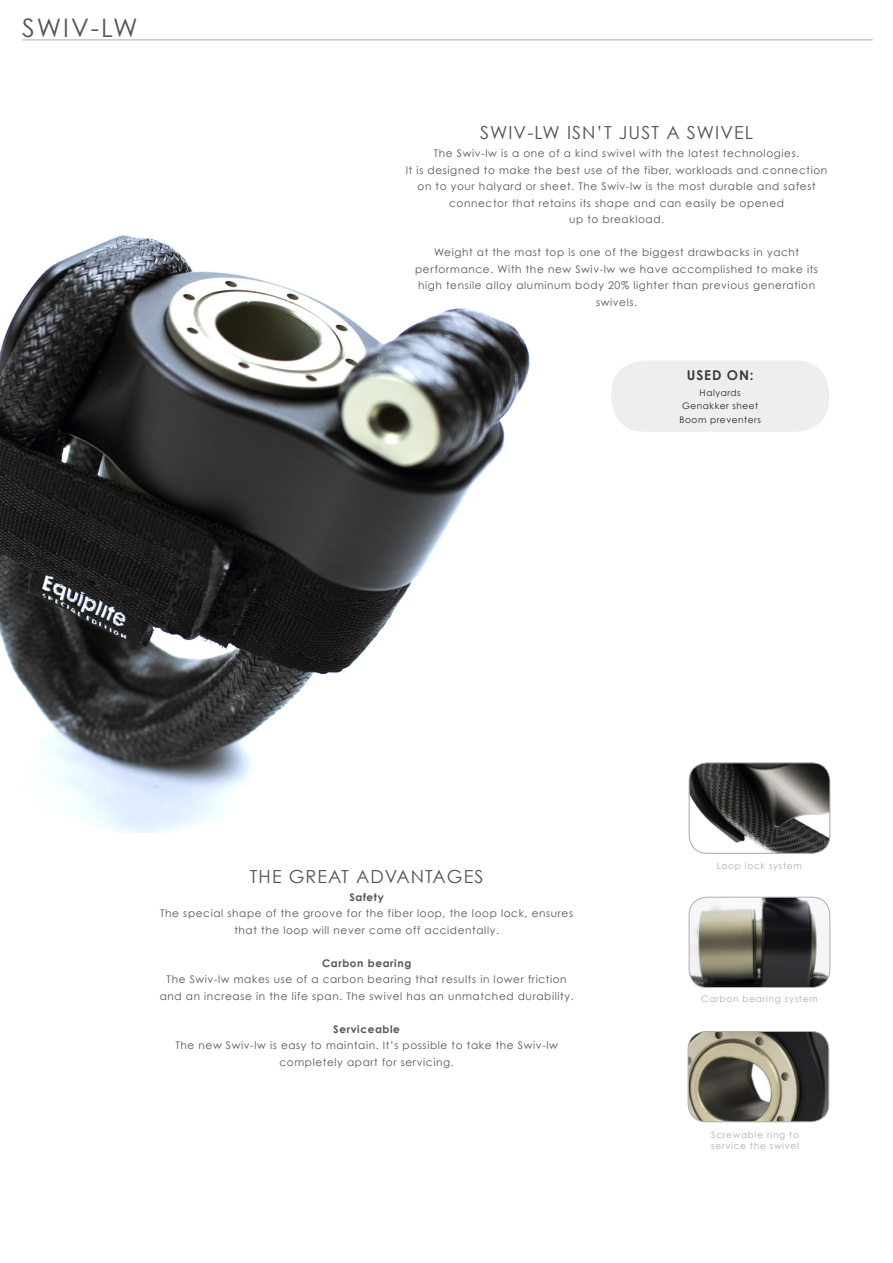
<style>
.page{position:relative;width:893px;height:1263px;background:#fff}
.page>*{position:absolute;margin:0;border:0;box-sizing:border-box;transform-origin:0 0}
.Normale_tekst{font:25.5px "Century Gothic";letter-spacing:.075em;color:#545454}
.Normal_alinea{font:18px "Century Gothic";letter-spacing:.06em;color:#545454}
.Header_Measurement_T{font:700 13.5px "Century Gothic";letter-spacing:.06em;color:#231f20}
.Normal_alinea-2{font:10.5px/16.5px "Century Gothic";letter-spacing:.06em;color:#545454;text-align:center}
.Normal_alinea-3{font:700 10.5px "Century Gothic";letter-spacing:.06em;color:#545454}
.t1{font:9px "Century Gothic";letter-spacing:.08em;color:#adadb1}
.t2{font:9px "Century Gothic";letter-spacing:.06em;color:#000}
</style>
<div class="page">
<img style="left:0;top:235px;width:689px;height:597px">
<img style="left:688px;top:1031px;width:141px;height:91px">
<div style="left:688px;top:1031px;width:141px;height:91px;border:1px solid #adadb1;border-radius:18px"></div>
<img style="left:689px;top:897px;width:141px;height:90px">
<div style="left:689px;top:897px;width:141px;height:91px;border:1px solid #adadb1;border-radius:18px"></div>
<img style="left:689px;top:763px;width:141px;height:90px">
<div style="left:689px;top:762px;width:141px;height:92px;border:1px solid #adadb1;border-radius:18px"></div>
<div style="left:611px;top:360px;width:218px;height:72px;background:#eeeeef;border-radius:33px"></div>
<hr style="left:22px;top:40px;width:851px;height:1px;background:#adadb1">
<p class="Normale_tekst" style="left:22px;top:12px;width:117px">SWIV-LW</p>
<p class="Normal_alinea" style="left:480px;top:122px;width:275px">SWIV-LW ISN’T JUST A SWIVEL</p>
<p class="Normal_alinea-2" style="left:434px;top:145px;width:367px">The Swiv-lw is a one of a kind swivel with the latest technologies.</p>
<p class="Normal_alinea-2" style="left:406px;top:162px;width:423px">It is designed to make the best use of the fiber, workloads and connection on to your halyard or sheet. The Swiv-lw is the most durable and safest</p>
<p class="Normal_alinea-2" style="left:449px;top:195px;width:336px">connector that retains its shape and can easily be opened</p>
<p class="Normal_alinea-2" style="left:569px;top:211px;width:97px">up to breakload.</p>
<p class="Normal_alinea-2" style="left:434px;top:244px;width:367px">Weight at the mast top is one of the biggest drawbacks in yacht</p>
<p class="Normal_alinea-2" style="left:415px;top:261px;width:404px">performance. With the new Swiv-lw we have accomplished to make its high tensile alloy aluminum body 20% lighter than previous generation swivels.</p>
<p class="Header_Measurement_T" style="left:687px;top:366px;width:68px">USED ON:</p>
<p class="t2" style="left:700px;top:387px;width:43px">Halyards</p>
<p class="t2" style="left:682px;top:400px;width:78px">Genakker sheet</p>
<p class="t2" style="left:679px;top:414px;width:83px">Boom preventers</p>
<p class="Normal_alinea" style="left:250px;top:865px;width:235px">THE GREAT ADVANTAGES</p>
<p class="Normal_alinea-3" style="left:349px;top:890px;width:36px">Safety</p>
<p class="Normal_alinea-2" style="left:160px;top:905px;width:414px">The special shape of the groove for the fiber loop, the loop lock, ensures that the loop will never come off accidentally.</p>
<p class="Normal_alinea-3" style="left:322px;top:956px;width:91px">Carbon bearing</p>
<p class="Normal_alinea-2" style="left:160px;top:971px;width:415px">The Swiv-lw makes use of a carbon bearing that results in lower friction and an increase in the life span. The swivel has an unmatched durability.</p>
<p class="Normal_alinea-3" style="left:333px;top:1022px;width:68px">Serviceable</p>
<p class="Normal_alinea-2" style="left:175px;top:1037px;width:384px">The new Swiv-lw is easy to maintain. It’s possible to take the Swiv-lw</p>
<p class="Normal_alinea-2" style="left:280px;top:1054px;width:176px">completely apart for servicing.</p>
<p class="t1" style="left:717px;top:860px;width:87px">Loop lock system</p>
<p class="t1" style="left:701px;top:993px;width:118px">Carbon bearing system</p>
<p class="t1" style="left:711px;top:1129px;width:89px">Screwable ring to</p>
<p class="t1" style="left:711px;top:1140px;width:89px">service the swivel</p>
</div>
